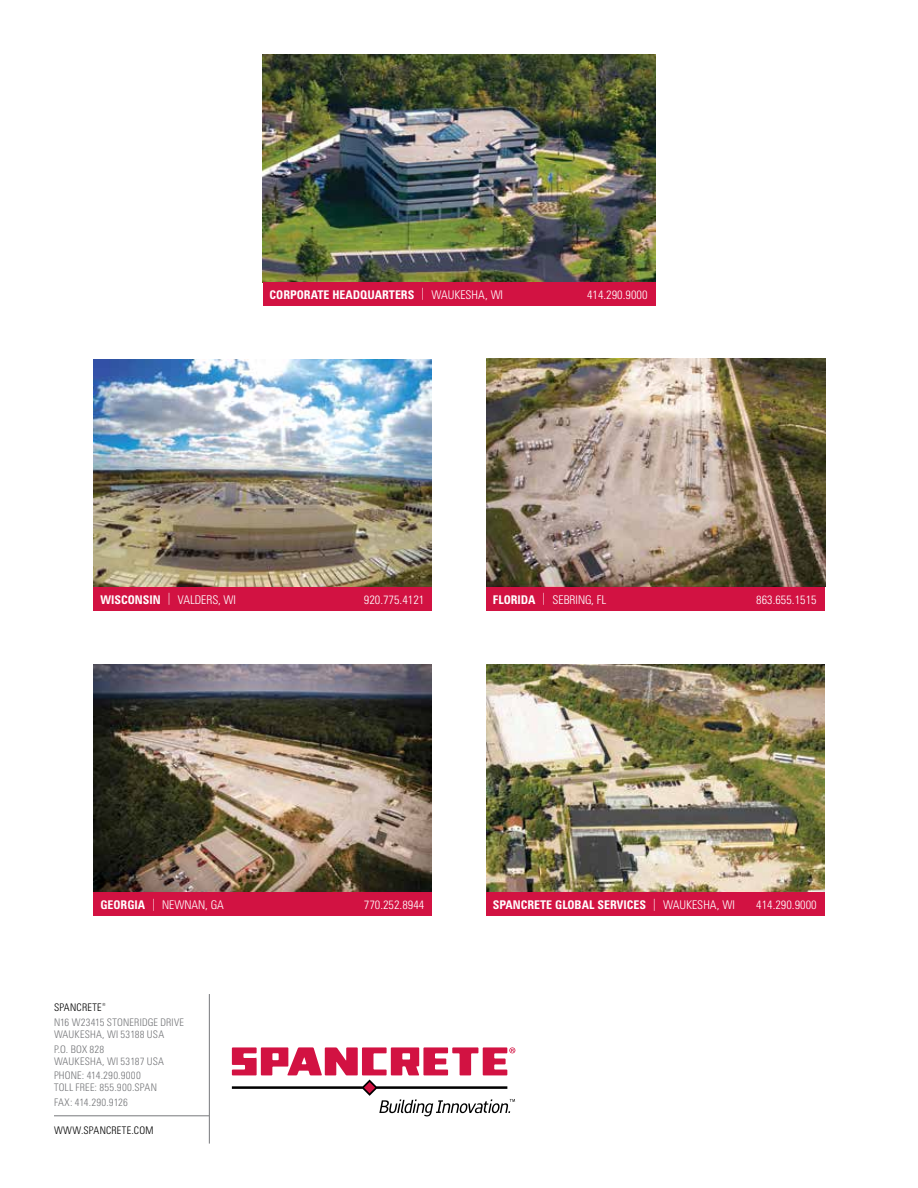
<style>
.page{position:relative;width:918px;height:1188px;background:#fff}
.page>*{position:absolute;margin:0;border:0;box-sizing:border-box;transform-origin:0 0}
.t1{font:300 condensed 12px "Zurich BT";color:#fff}
.t2{font:700 condensed 12px "Zurich BT";color:#fff}
.t3{font:300 condensed 10.5px/12px "Zurich BT";letter-spacing:.02em;color:#77787b}
.t4{font:300 condensed 10.5px "Zurich BT";letter-spacing:.02em;color:#000}
.t5{font:300 condensed 10.5px "Zurich BT";color:#77787b}
.t6{font:300 condensed 4.35px "Zurich BT";color:#000}
.s1{font-weight:300}
.s2{font-weight:700}
</style>
<div class="page">
<hr style="left:54px;top:1115px;width:155px;height:1px;background:#77787b">
<hr style="left:209px;top:994px;width:1px;height:150px;background:#77787b">
<svg style="left:232px;top:1047px;width:283px;height:69px"></svg>
<img style="left:94px;top:359px;width:338px;height:228px">
<div style="left:94px;top:587px;width:338px;height:24px;background:#d21242"></div>
<img style="left:94px;top:665px;width:338px;height:228px">
<div style="left:94px;top:893px;width:338px;height:23px;background:#d21242"></div>
<img style="left:486px;top:665px;width:338px;height:228px">
<div style="left:486px;top:893px;width:338px;height:23px;background:#d21242"></div>
<div style="left:486px;top:587px;width:338px;height:24px;background:#d21242"></div>
<img style="left:263px;top:54px;width:392px;height:228px">
<div style="left:263px;top:282px;width:392px;height:23px;background:#d21242"></div>
<img style="left:487px;top:359px;width:338px;height:228px">
<p class="t2" style="left:270px;top:287px;width:235px">CORPORATE HEADQUARTERS <span class="s1">| WAUKESHA, WI</span></p>
<p class="t1" style="left:587px;top:287px;width:62px">414.290.9000</p>
<p class="t1" style="left:100px;top:592px;width:137px"><span class="s2">WISCONSIN</span> | VALDERS, WI</p>
<p class="t1" style="left:364px;top:592px;width:62px">920.775.4121</p>
<p class="t1" style="left:493px;top:592px;width:115px"><span class="s2">FLORIDA</span> | SEBRING, FL</p>
<p class="t1" style="left:756px;top:592px;width:62px">863.655.1515</p>
<p class="t1" style="left:100px;top:897px;width:125px"><span class="s2">GEORGIA</span> | NEWNAN, GA</p>
<p class="t1" style="left:364px;top:897px;width:62px">770.252.8944</p>
<p class="t2" style="left:493px;top:897px;width:244px">SPANCRETE GLOBAL SERVICES <span class="s1">| WAUKESHA, WI</span></p>
<p class="t1" style="left:756px;top:897px;width:62px">414.290.9000</p>
<p class="t4" style="left:54px;top:1001px;width:49px">SPANCRETE</p>
<p class="t6" style="left:102px;top:1001px;width:5px">®</p>
<p class="t3" style="left:54px;top:1016px;width:132px">N16 W23415 STONERIDGE DRIVE<br>WAUKESHA, WI 53188 USA</p>
<p class="t3" style="left:54px;top:1043px;width:112px">P.O. BOX 828<br>WAUKESHA, WI 53187 USA</p>
<p class="t3" style="left:54px;top:1069px;width:104px">PHONE: 414.290.9000<br>TOLL FREE: 855.900.SPAN</p>
<p class="t5" style="left:54px;top:1096px;width:75px">FAX: 414.290.9126</p>
<p class="t4" style="left:54px;top:1124px;width:101px">WWW.SPANCRETE.COM</p>
</div>
